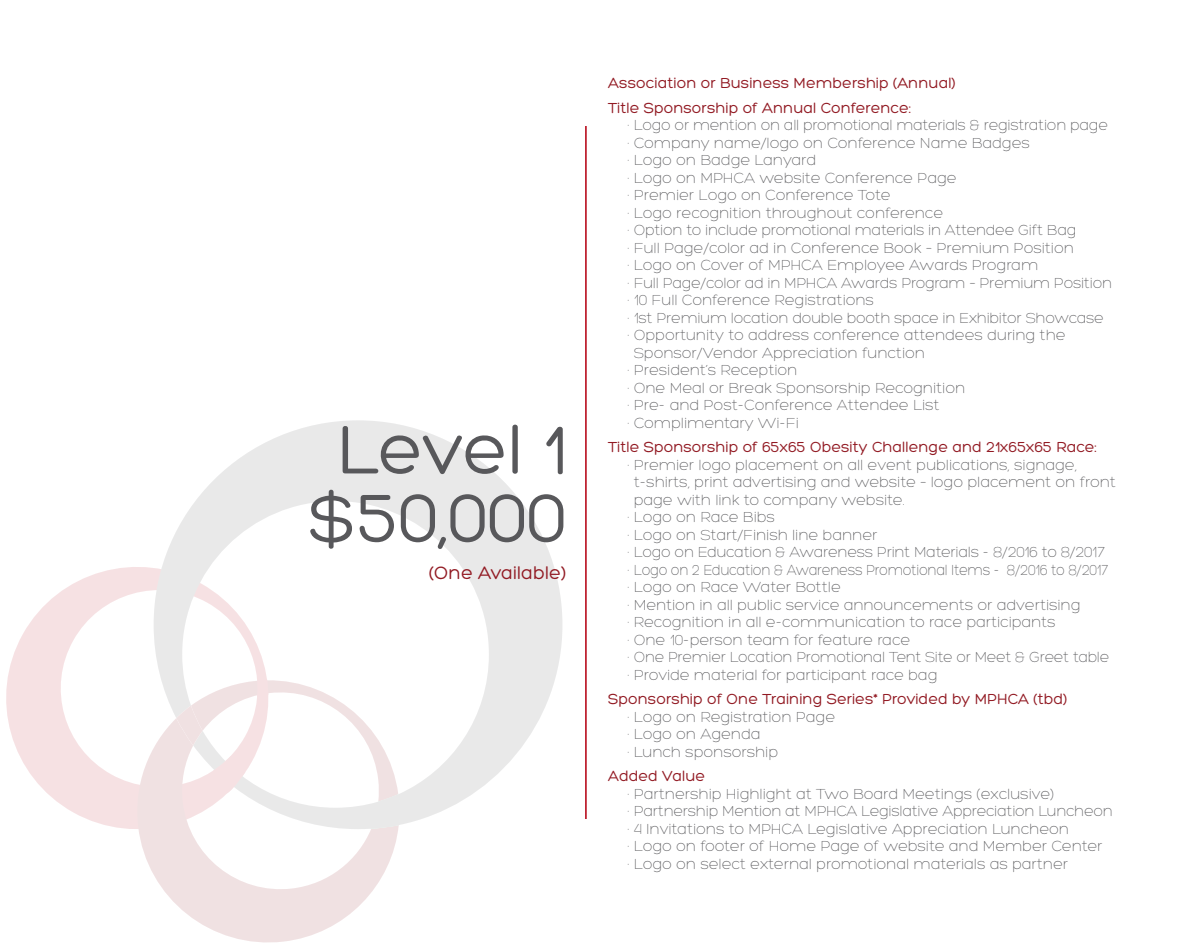
<style>
.page{position:relative;width:1197px;height:945px;background:#fff}
.page>*{position:absolute;margin:0;border:0;box-sizing:border-box;transform-origin:0 0}
.t1{font:73.5px/68.2px "Hero";color:#58585b;text-align:center}
.t2{font:19.25px "Hero";color:#921a23}
.t3{font:300 15.75px/17.5px "Hero";color:#58585b}
.t4{font:15.75px/24.5px "Hero";color:#921a23}
</style>
<div class="page">
<hr style="left:585px;top:126px;width:2px;height:693px;background:#be202f">
<svg style="left:6px;top:567px;width:148px;height:262px"></svg>
<svg style="left:154px;top:420px;width:408px;height:405px"></svg>
<svg style="left:133px;top:718px;width:265px;height:225px;fill:#f2e1e3"></svg>
<svg style="left:176px;top:673px;width:225px;height:156px"></svg>
<h1 class="t1" style="left:308px;top:416px;width:260px">Level 1 $50,000</h1>
<p class="t2" style="left:429px;top:563px;width:139px">(One Available)</p>
<p class="t4" style="left:608px;top:71px;width:349px">Association or Business Membership (Annual)<br>Title Sponsorship of Annual Conference:</p>
<p class="t3" style="left:628px;top:117px;width:482px">· Logo or mention on all promotional materials &amp; registration page</p>
<p class="t3" style="left:628px;top:134px;width:404px">· Company name/logo on Conference Name Badges</p>
<p class="t3" style="left:628px;top:152px;width:190px">· Logo on Badge Lanyard</p>
<p class="t3" style="left:628px;top:169px;width:331px">· Logo on MPHCA website Conference Page</p>
<p class="t3" style="left:628px;top:187px;width:264px">· Premier Logo on Conference Tote</p>
<p class="t3" style="left:628px;top:204px;width:317px">· Logo recognition throughout conference</p>
<p class="t3" style="left:628px;top:222px;width:450px">· Option to include promotional materials in Attendee Gift Bag</p>
<p class="t3" style="left:628px;top:239px;width:448px">· Full Page/color ad in Conference Book – Premium Position</p>
<p class="t3" style="left:628px;top:257px;width:412px">· Logo on Cover of MPHCA Employee Awards Program</p>
<p class="t3" style="left:628px;top:274px;width:486px">· Full Page/color ad in MPHCA Awards Program – Premium Position</p>
<p class="t3" style="left:628px;top:292px;width:248px">· 10 Full Conference Registrations</p>
<p class="t3" style="left:628px;top:309px;width:478px">· 1st Premium location double booth space in Exhibitor Showcase</p>
<p class="t3" style="left:628px;top:327px;width:440px">· Opportunity to address conference attendees during the</p>
<p class="t3" style="left:634px;top:344px;width:293px">Sponsor/Vendor Appreciation function</p>
<p class="t3" style="left:628px;top:362px;width:171px">· President’s Reception</p>
<p class="t3" style="left:628px;top:379px;width:339px">· One Meal or Break Sponsorship Recognition</p>
<p class="t3" style="left:628px;top:397px;width:314px">· Pre- and Post-Conference Attendee List</p>
<p class="t3" style="left:628px;top:414px;width:173px">· Complimentary Wi-Fi</p>
<p class="t4" style="left:608px;top:435px;width:490px">Title Sponsorship of 65x65 Obesity Challenge and 21x65x65 Race:</p>
<p class="t3" style="left:628px;top:456px;width:451px">· Premier logo placement on all event publications, signage,</p>
<p class="t3" style="left:634px;top:474px;width:484px">t-shirts, print advertising and website – logo placement on front</p>
<p class="t3" style="left:634px;top:491px;width:273px">page with link to company website.</p>
<p class="t3" style="left:628px;top:509px;width:149px">· Logo on Race Bibs</p>
<p class="t3" style="left:628px;top:526px;width:251px">· Logo on Start/Finish line banner</p>
<p class="t3" style="left:628px;top:544px;width:479px">· Logo on Education &amp; Awareness Print Materials - 8/2016 to 8/2017</p>
<p class="t3" style="left:628px;top:561px;width:483px">· Logo on 2 Education &amp; Awareness Promotional Items - 8/2016 to 8/2017</p>
<p class="t3" style="left:628px;top:579px;width:215px">· Logo on Race Water Bottle</p>
<p class="t3" style="left:628px;top:596px;width:454px">· Mention in all public service announcements or advertising</p>
<p class="t3" style="left:628px;top:614px;width:430px">· Recognition in all e-communication to race participants</p>
<p class="t3" style="left:628px;top:631px;width:284px">· One 10-person team for feature race</p>
<p class="t3" style="left:628px;top:649px;width:483px">· One Premier Location Promotional Tent Site or Meet &amp; Greet table</p>
<p class="t3" style="left:628px;top:666px;width:311px">· Provide material for participant race bag</p>
<p class="t4" style="left:608px;top:687px;width:461px">Sponsorship of One Training Series* Provided by MPHCA (tbd)</p>
<p class="t3" style="left:628px;top:708px;width:209px">· Logo on Registration Page · Logo on Agenda<br>· Lunch sponsorship</p>
<p class="t4" style="left:608px;top:764px;width:99px">Added Value</p>
<p class="t3" style="left:628px;top:785px;width:487px">· Partnership Highlight at Two Board Meetings (exclusive)<br>· Partnership Mention at MPHCA Legislative Appreciation Luncheon · 4 Invitations to MPHCA Legislative Appreciation Luncheon<br>· Logo on footer of Home Page of website and Member Center<br>· Logo on select external promotional materials as partner</p>
</div>
